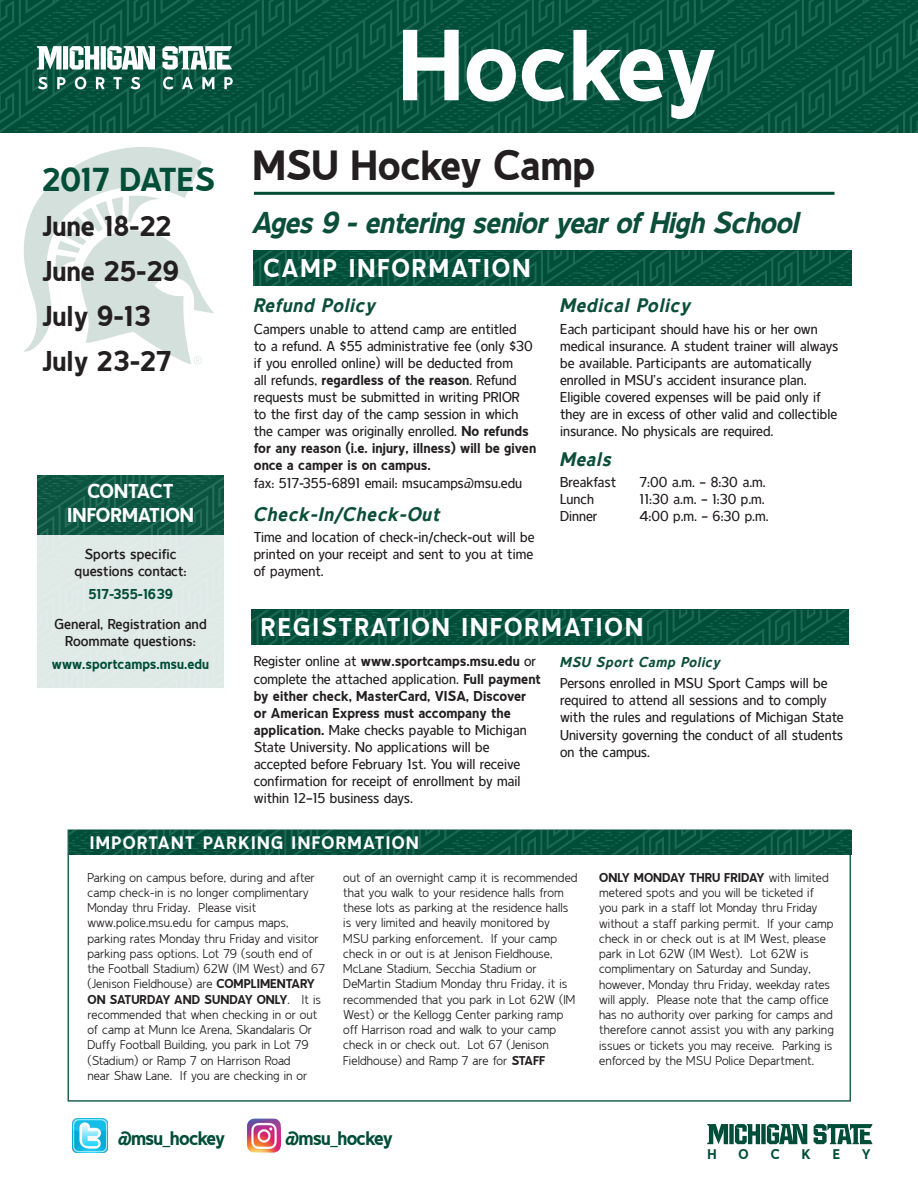
<style>
.page{position:relative;width:918px;height:1188px;background:#fff}
.page>*{position:absolute;margin:0;border:0;box-sizing:border-box;transform-origin:0 0}
.t1{font:800 100.5px "Duty";color:#fff}
.t2{font:800 42px "Duty";letter-spacing:-.01em;color:#231f20}
.t3{font:800 33px "Duty";color:#004e38}
.t4{font:italic 800 30px "Duty";letter-spacing:-.02em;color:#0b4e39}
.t5{font:800 28.5px "Duty";color:#231f20}
.t6{font:800 25.65px "Duty";letter-spacing:.08em;color:#fff}
.t7{font:800 19.95px "Duty";color:#fff}
.t8{font:italic 800 19.5px "Duty";letter-spacing:.04em;color:#0b4e39}
.t9{font:800 19.5px "Duty";letter-spacing:-.04em;color:#004e38}
.t10{font:800 18px "Duty";letter-spacing:.08em;color:#fff}
.t11{font:14.25px/17.1px "Duty";color:#231f20}
.t12{font:700 14.25px/17.1px "Duty";color:#231f20;text-align:center}
.t13{font:800 14.25px "Duty";color:#004e38}
.t14{font:italic 800 14.25px "Duty";letter-spacing:.04em;color:#0b4e39}
.t15{font:800 13.95px "Duty";color:#004e38}
.t16{font:300 12.75px/15.3px "Duty";color:#231f20}
.s1{font-weight:800}
</style>
<div class="page">
<svg style="left:13px;top:132px;width:201px;height:232px"></svg>
<svg style="left:0;top:0;width:918px;height:132px;background:#07543e"></svg>
<svg style="left:37px;top:46px;width:118px;height:24px"></svg>
<svg style="left:162px;top:46px;width:70px;height:24px"></svg>
<svg style="left:38px;top:77px;width:9px;height:12px"></svg>
<svg style="left:57px;top:77px;width:9px;height:12px"></svg>
<svg style="left:75px;top:77px;width:11px;height:12px"></svg>
<svg style="left:96px;top:77px;width:9px;height:12px"></svg>
<svg style="left:113px;top:77px;width:9px;height:12px"></svg>
<svg style="left:131px;top:77px;width:9px;height:12px"></svg>
<svg style="left:163px;top:77px;width:10px;height:12px"></svg>
<svg style="left:182px;top:77px;width:11px;height:12px"></svg>
<svg style="left:202px;top:77px;width:12px;height:12px"></svg>
<svg style="left:224px;top:77px;width:9px;height:12px"></svg>
<svg style="left:254px;top:250px;width:597px;height:36px;background:#07543e"></svg>
<svg style="left:38px;top:475px;width:186px;height:60px;background:#115b46"></svg>
<div style="left:37px;top:535px;width:191px;height:158px;background:#dfe9e6"></div>
<svg style="left:251px;top:609px;width:597px;height:35px;background:#07543e"></svg>
<svg style="left:707px;top:1124px;width:100px;height:20px"></svg>
<svg style="left:814px;top:1124px;width:58px;height:20px"></svg>
<hr style="left:254px;top:192px;width:581px;height:3px;background:#004e38">
<svg style="left:69px;top:830px;width:782px;height:24px;background:#07543e"></svg>
<img style="left:73px;top:1119px;width:34px;height:34px">
<img style="left:247px;top:1118px;width:35px;height:35px">
<p class="t3" style="left:42px;top:162px;width:175px">2017 DATES</p>
<p class="t5" style="left:42px;top:211px;width:131px">June 18-22</p>
<p class="t5" style="left:42px;top:256px;width:138px">June 25-29</p>
<p class="t5" style="left:42px;top:301px;width:110px">July 9-13</p>
<p class="t5" style="left:42px;top:346px;width:131px">July 23-27</p>
<p class="t7" style="left:87px;top:481px;width:88px">CONTACT</p>
<p class="t7" style="left:67px;top:505px;width:128px">INFORMATION</p>
<p class="t12" style="left:85px;top:545px;width:94px">Sports specific</p>
<p class="t12" style="left:75px;top:562px;width:114px">questions contact:</p>
<p class="t13" style="left:88px;top:586px;width:86px">517-355-1639</p>
<p class="t12" style="left:54px;top:616px;width:154px">General, Registration and<br>Roommate questions:</p>
<p class="t13" style="left:52px;top:656px;width:159px">www.sportcamps.msu.edu</p>
<p class="t1" style="left:398px;top:11px;width:320px">Hockey</p>
<p class="t2" style="left:252px;top:143px;width:344px">MSU Hockey Camp</p>
<p class="t4" style="left:252px;top:206px;width:549px">Ages 9 - entering senior year of High School</p>
<p class="t6" style="left:264px;top:254px;width:268px">CAMP INFORMATION</p>
<p class="t8" style="left:254px;top:295px;width:124px">Refund Policy</p>
<p class="t11" style="left:254px;top:320px;width:284px">Campers unable to attend camp are entitled<br>to a refund. A $55 administrative fee (only $30 if you enrolled online) will be deducted from<br>all refunds, <span class="s1">regardless of the reason</span>. Refund requests must be submitted in writing PRIOR<br>to the first day of the camp session in which the camper was originally enrolled. <span class="s1">No refunds for any reason (i.e. injury, illness) will be given once a camper is on campus.</span></p>
<p class="t11" style="left:254px;top:474px;width:270px">fax: 517-355-6891 email: msucamps@msu.edu</p>
<p class="t8" style="left:254px;top:503px;width:188px">Check-In/Check-Out</p>
<p class="t11" style="left:254px;top:529px;width:282px;text-align:justify">Time and location of check-in/check-out will be printed on your receipt and sent to you at time of payment.</p>
<p class="t8" style="left:560px;top:295px;width:132px">Medical Policy</p>
<p class="t11" style="left:560px;top:320px;width:280px">Each participant should have his or her own medical insurance. A student trainer will always be available. Participants are automatically enrolled in MSU’s accident insurance plan.<br>Eligible covered expenses will be paid only if they are in excess of other valid and collectible insurance. No physicals are required.</p>
<p class="t8" style="left:560px;top:448px;width:53px">Meals</p>
<p class="t11" style="left:560px;top:474px;width:58px">Breakfast</p>
<p class="t11" style="left:640px;top:474px;width:128px">7:00 a.m. – 8:30 a.m.</p>
<p class="t11" style="left:560px;top:491px;width:35px">Lunch</p>
<p class="t11" style="left:640px;top:491px;width:127px">11:30 a.m. – 1:30 p.m.</p>
<p class="t11" style="left:560px;top:508px;width:39px">Dinner</p>
<p class="t11" style="left:640px;top:508px;width:131px">4:00 p.m. – 6:30 p.m.</p>
<p class="t6" style="left:261px;top:613px;width:384px">REGISTRATION INFORMATION</p>
<p class="t11" style="left:254px;top:653px;width:289px">Register online at <span class="s1">www.sportcamps.msu.edu</span> or complete the attached application. <span class="s1">Full payment by either check, MasterCard, VISA, Discover or American Express must accompany the application.</span> Make checks payable to Michigan State University. No applications will be accepted before February 1st. You will receive confirmation for receipt of enrollment by mail within 12–15 business days.</p>
<p class="t14" style="left:560px;top:654px;width:162px">MSU Sport Camp Policy</p>
<p class="t11" style="left:560px;top:675px;width:285px">Persons enrolled in MSU Sport Camps will be required to attend all sessions and to comply with the rules and regulations of Michigan State University governing the conduct of all students on the campus.</p>
<p class="t10" style="left:90px;top:832px;width:331px">IMPORTANT PARKING INFORMATION</p>
<p class="t16" style="left:87px;top:870px;width:229px">Parking on campus before, during and after camp check-in is no longer complimentary<br>Monday thru Friday. Please visit</p>
<p class="t16" style="left:87px;top:916px;width:239px">www.police.msu.edu for campus maps, parking rates Monday thru Friday and visitor parking pass options. Lot 79 (south end of the Football Stadium) 62W (IM West) and 67 (Jenison Fieldhouse) are <span class="s1">COMPLIMENTARY ON SATURDAY AND SUNDAY ONLY</span>. It is recommended that when checking in or out of camp at Munn Ice Arena, Skandalaris Or Duffy Football Building, you park in Lot 79 (Stadium) or Ramp 7 on Harrison Road</p>
<p class="t16" style="left:87px;top:1068px;width:221px">near Shaw Lane. If you are checking in or</p>
<p class="t16" style="left:343px;top:870px;width:236px">out of an overnight camp it is recommended that you walk to your residence halls from these lots as parking at the residence halls is very limited and heavily monitored by MSU parking enforcement. If your camp check in or out is at Jenison Fieldhouse, McLane Stadium, Secchia Stadium or DeMartin Stadium Monday thru Friday, it is recommended that you park in Lot 62W (IM West) or the Kellogg Center parking ramp off Harrison road and walk to your camp check in or check out. Lot 67 (Jenison Fieldhouse) and Ramp 7 are for <span class="s1">STAFF</span></p>
<p class="t16" style="left:599px;top:870px;width:236px"><span class="s1">ONLY MONDAY THRU FRIDAY</span> with limited metered spots and you will be ticketed if you park in a staff lot Monday thru Friday without a staff parking permit. If your camp check in or check out is at IM West, please park in Lot 62W (IM West). Lot 62W is complimentary on Saturday and Sunday, however, Monday thru Friday, weekday rates will apply. Please note that the camp office has no authority over parking for camps and therefore cannot assist you with any parking issues or tickets you may receive. Parking is enforced by the MSU Police Department.</p>
<p class="t9" style="left:117px;top:1127px;width:109px">@msu_hockey</p>
<p class="t9" style="left:285px;top:1127px;width:109px">@msu_hockey</p>
<p class="t15" style="left:707px;top:1147px;width:11px">H</p>
<p class="t15" style="left:739px;top:1147px;width:12px">O</p>
<p class="t15" style="left:771px;top:1147px;width:11px">C</p>
<p class="t15" style="left:802px;top:1147px;width:10px">K</p>
<p class="t15" style="left:833px;top:1147px;width:9px">E</p>
<p class="t15" style="left:862px;top:1147px;width:10px">Y</p>
</div>
